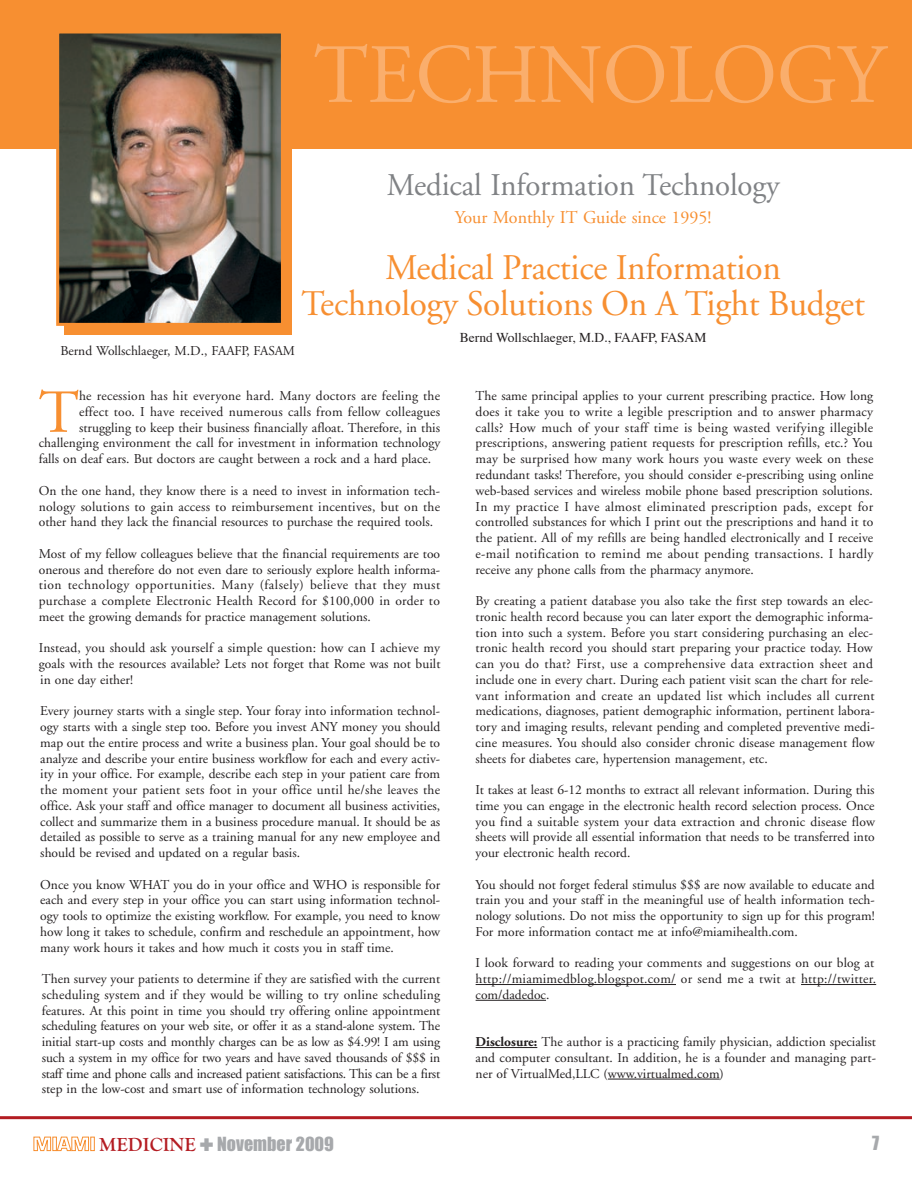
<style>
.page{position:relative;width:912px;height:1182px;background:#fff}
.page>*{position:absolute;margin:0;border:0;box-sizing:border-box;transform-origin:0 0}
.t1{font:84px "Adobe Garamond";color:#faae6c}
.t2{font:61.05px "Adobe Garamond";color:#f78f31}
.t3{font:36px "Adobe Garamond";letter-spacing:-.005em;color:#f78f31}
.t4{font:31.5px "Adobe Garamond";letter-spacing:-.005em;color:#808285}
.t5{font:18px "Adobe Garamond";color:#f78f31}
.t6{font:18px "Impact";color:#a7a9ac}
.t7{font:13.5px/15.8px "Adobe Garamond";color:#231f20;text-align:justify}
.t8{font:13.5px "Adobe Garamond";letter-spacing:.02em;color:#231f20}
.t9{font:13.5px "Times";color:#231f20}
.s1{font-weight:700}
.s2{font-family:"Goudy Old Sty T";font-weight:700;font-size:19.5px;color:#b41c22}
</style>
<div class="page">
<svg style="left:34px;top:1136px;width:17px;height:15px"></svg>
<div style="left:53px;top:1137px;width:4px;height:13px;border:1px solid #f78f31"></div>
<svg style="left:57px;top:1136px;width:37px;height:15px"></svg>
<hr style="left:0;top:1116px;width:912px;height:3px;background:#b31c22">
<hr style="left:475px;top:984px;width:201px;height:1px;background:#231f20">
<hr style="left:801px;top:984px;width:75px;height:1px;background:#231f20">
<hr style="left:475px;top:1000px;width:71px;height:1px;background:#231f20">
<hr style="left:475px;top:1047px;width:62px;height:1px;background:#231f20">
<hr style="left:608px;top:1078px;width:111px;height:1px;background:#231f20">
<div style="left:0;top:0;width:912px;height:149px;background:#f78f31"></div>
<div style="left:65px;top:39px;width:227px;height:295px;background:#f78f31"></div>
<img style="left:60px;top:34px;width:220px;height:288px">
<div style="left:56px;top:30px;width:228px;height:296px;border:3px solid #f78f31"></div>
<p class="t1" style="left:314px;top:30px;width:111px">Tech</p>
<p class="t1" style="left:538px;top:30px;width:121px">nolo</p>
<p class="t1" style="left:776px;top:30px;width:99px">gy</p>
<p class="t4" style="left:387px;top:168px;width:394px">Medical Information Technology</p>
<p class="t5" style="left:455px;top:208px;width:258px">Your Monthly IT Guide since 1995!</p>
<p class="t3" style="left:385px;top:248px;width:397px">Medical Practice Information</p>
<p class="t3" style="left:301px;top:284px;width:565px">Technology Solutions On A Tight Budget</p>
<p class="t9" style="left:460px;top:324px;width:248px">Bernd Wollschlaeger, M.D., FAAFP, FASAM</p>
<p class="t7" style="left:60px;top:343px;width:236px">Bernd Wollschlaeger, M.D., FAAFP, FASAM</p>
<p class="t2" style="left:39px;top:380px;width:42px">T</p>
<p class="t8" style="left:79px;top:389px;width:362px">he recession has hit everyone hard. Many doctors are feeling the</p>
<p class="t8" style="left:79px;top:404px;width:363px">effect too. I have received numerous calls from fellow colleagues</p>
<p class="t7" style="left:79px;top:420px;width:362px">struggling to keep their business financially afloat. Therefore, in this</p>
<p class="t7" style="left:39px;top:436px;width:403px">challenging environment the call for investment in information technology</p>
<p class="t7" style="left:39px;top:451px;width:394px">falls on deaf ears. But doctors are caught between a rock and a hard place.</p>
<p class="t7" style="left:39px;top:483px;width:403px">On the one hand, they know there is a need to invest in information tech&shy;nology solutions to gain access to reimbursement incentives, but on the other hand they lack the financial resources to purchase the required tools.</p>
<p class="t7" style="left:39px;top:546px;width:403px">Most of my fellow colleagues believe that the financial requirements are too onerous and therefore do not even dare to seriously explore health informa&shy;tion technology opportunities. Many (falsely) believe that they must purchase a complete Electronic Health Record for $100,000 in order to meet the growing demands for practice management solutions.</p>
<p class="t7" style="left:39px;top:640px;width:403px">Instead, you should ask yourself a simple question: how can I achieve my goals with the resources available? Lets not forget that Rome was not built in one day either!</p>
<p class="t7" style="left:40px;top:703px;width:401px">Every journey starts with a single step. Your foray into information technol&shy;ogy starts with a single step too. Before you invest ANY money you should map out the entire process and write a business plan. Your goal should be to analyze and describe your entire business workflow for each and every activ&shy;ity in your office. For example, describe each step in your patient care from the moment your patient sets foot in your office until he/she leaves the office. Ask your staff and office manager to document all business activities, collect and summarize them in a business procedure manual. It should be as detailed as possible to serve as a training manual for any new employee and should be revised and updated on a regular basis.</p>
<p class="t7" style="left:40px;top:877px;width:401px">Once you know WHAT you do in your office and WHO is responsible for each and every step in your office you can start using information technol&shy;ogy tools to optimize the existing workflow. For example, you need to know how long it takes to schedule, confirm and reschedule an appointment, how many work hours it takes and how much it costs you in staff time.</p>
<p class="t7" style="left:42px;top:971px;width:400px">Then survey your patients to determine if they are satisfied with the current scheduling system and if they would be willing to try online scheduling features. At this point in time you should try offering online appointment scheduling features on your web site, or offer it as a stand-alone system. The initial start-up costs and monthly charges can be as low as $4.99! I am using such a system in my office for two years and have saved thousands of $$$ in staff time and phone calls and increased patient satisfactions. This can be a first step in the low-cost and smart use of information technology solutions.</p>
<p class="t7" style="left:475px;top:388px;width:399px">The same principal applies to your current prescribing practice. How long does it take you to write a legible prescription and to answer pharmacy calls? How much of your staff time is being wasted verifying illegible prescriptions, answering patient requests for prescription refills, etc.? You may be surprised how many work hours you waste every week on these redundant tasks! Therefore, you should consider e-prescribing using online web-based services and wireless mobile phone based prescription solutions.<br>In my practice I have almost eliminated prescription pads, except for controlled substances for which I print out the prescriptions and hand it to the patient. All of my refills are being handled electronically and I receive e-mail notification to remind me about pending transactions. I hardly receive any phone calls from the pharmacy anymore.</p>
<p class="t7" style="left:475px;top:593px;width:400px;text-align:left">By creating a patient database you also take the first step towards an elec&shy;tronic health record because you can later export the demographic informa&shy;tion into such a system. Before you start considering purchasing an elec&shy;tronic health record you should start preparing your practice today. How can you do that? First, use a comprehensive data extraction sheet and include one in every chart. During each patient visit scan the chart for rele&shy;vant information and create an updated list which includes all current medications, diagnoses, patient demographic information, pertinent labora&shy;tory and imaging results, relevant pending and completed preventive medi&shy;cine measures. You should also consider chronic disease management flow sheets for diabetes care, hypertension management, etc.</p>
<p class="t7" style="left:475px;top:782px;width:401px">It takes at least 6-12 months to extract all relevant information. During this time you can engage in the electronic health record selection process. Once you find a suitable system your data extraction and chronic disease flow sheets will provide all essential information that needs to be transferred into your electronic health record.</p>
<p class="t7" style="left:475px;top:877px;width:400px">You should not forget federal stimulus $$$ are now available to educate and train you and your staff in the meaningful use of health information tech&shy;nology solutions. Do not miss the opportunity to sign up for this program!<br>For more information contact me at info@miamihealth.com.</p>
<p class="t7" style="left:475px;top:955px;width:402px;text-align:left">I look forward to reading your comments and suggestions on our blog at http://miamimedblog.blogspot.com/ or send me a twit at http://twitter. com/dadedoc.</p>
<p class="t7" style="left:475px;top:1034px;width:402px"><span class="s1">Disclosure:</span> The author is a practicing family physician, addiction specialist and computer consultant. In addition, he is a founder and managing part&shy;ner of VirtualMed,LLC (www.virtualmed.com)</p>
<h3 class="t6" style="left:99px;top:1129px;width:236px"><span class="s2">MEDICINE</span> ✚ November 2009</h3>
<h3 class="t6" style="left:872px;top:1129px;width:9px">7</h3>
</div>
